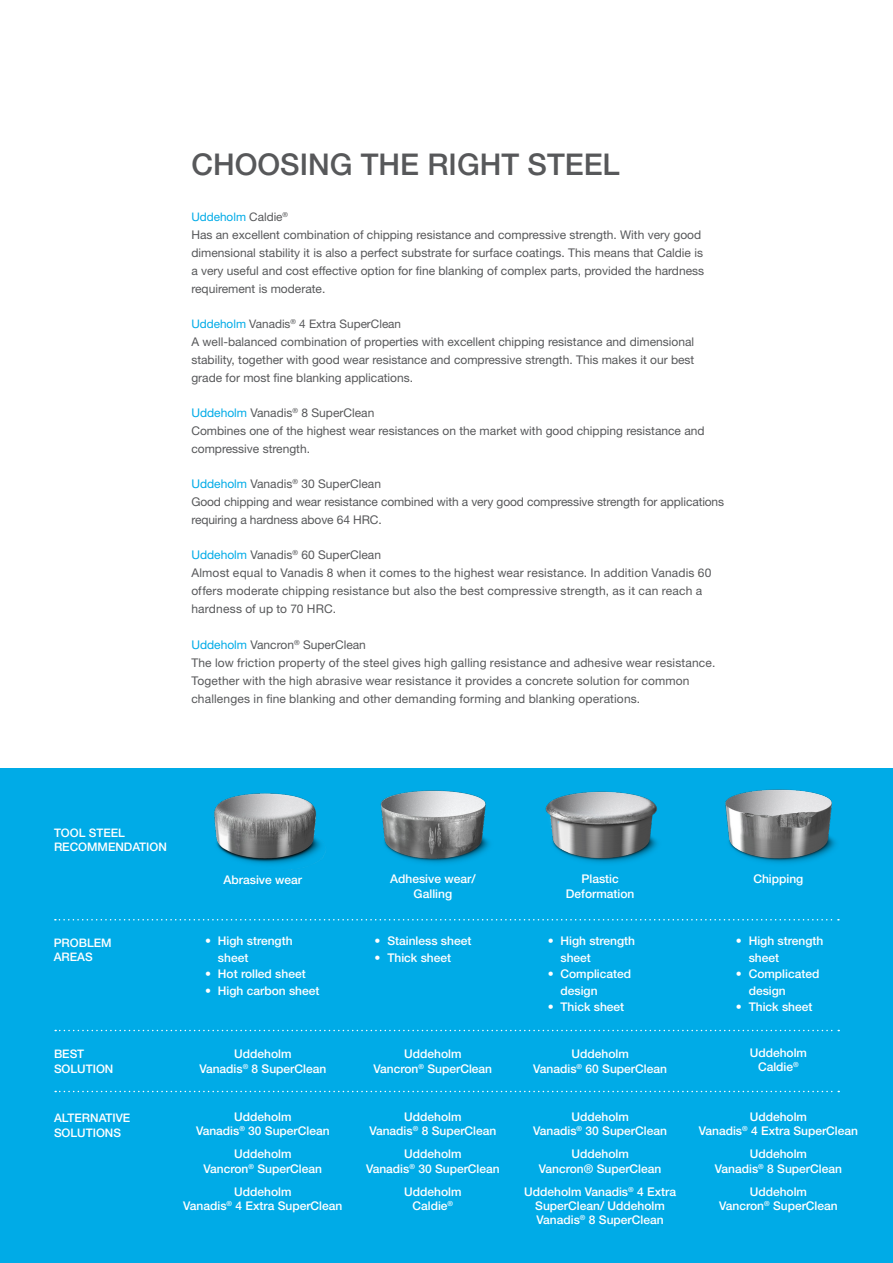
<style>
.page{position:relative;width:893px;height:1263px;background:#fff}
.page>*{position:absolute;margin:0;border:0;box-sizing:border-box;transform-origin:0 0}
.t1{font:500 30px "Helvetica Neue";color:#57585a}
.t2{font:12px/18px "Helvetica Neue";color:#57585a}
.t3{font:500 12px/14.4px "Helvetica Neue";color:#fff;text-align:center}
.t4{font:500 11.7px/14.4px "Helvetica Neue";color:#fff}
.t5{font:11.7px "Helvetica Neue";color:#57585a}
.t6{font:11.7px "Helvetica Neue";color:#00abe7}
.s1{color:#57585a}
.s2{color:#00abe7}
</style>
<div class="page">
<div style="left:0;top:768px;width:893px;height:495px;background:#00abe7"></div>
<img style="left:545px;top:791px;width:113px;height:72px">
<img style="left:380px;top:790px;width:110px;height:73px">
<img style="left:214px;top:793px;width:112px;height:71px">
<svg style="left:55px;top:1030px;width:784px;height:1px"></svg>
<svg style="left:55px;top:1091px;width:784px;height:1px"></svg>
<img style="left:725px;top:789px;width:111px;height:74px">
<svg style="left:55px;top:919px;width:784px;height:1px"></svg>
<h1 class="t1" style="left:191px;top:147px;width:430px">CHOOSING THE RIGHT STEEL</h1>
<p class="t6" style="left:191px;top:210px;width:98px">Uddeholm <span class="s1">Caldie</span><sup>®</sup></p>
<p class="t2" style="left:191px;top:226px;width:514px">Has an excellent combination of chipping resistance and compressive strength. With very good dimensional stability it is also a perfect substrate for surface coatings. This means that Caldie is a very useful and cost effective option for fine blanking of complex parts, provided the hardness requirement is moderate.</p>
<p class="t5" style="left:191px;top:317px;width:211px"><span class="s2">Uddeholm</span> Vanadis<sup>®</sup> 4 Extra SuperClean</p>
<p class="t2" style="left:191px;top:333px;width:504px;text-align:justify">A well-balanced combination of properties with excellent chipping resistance and dimensional stability, together with good wear resistance and compressive strength. This makes it our best grade for most fine blanking applications.</p>
<p class="t2" style="left:191px;top:404px;width:515px"><span class="s2">Uddeholm</span> Vanadis<sup>®</sup> 8 SuperClean<br>Combines one of the highest wear resistances on the market with good chipping resistance and compressive strength.</p>
<p class="t2" style="left:191px;top:475px;width:534px"><span class="s2">Uddeholm</span> Vanadis<sup>®</sup> 30 SuperClean<br>Good chipping and wear resistance combined with a very good compressive strength for applications requiring a hardness above 64 HRC.</p>
<p class="t2" style="left:191px;top:546px;width:522px"><span class="s2">Uddeholm</span> Vanadis<sup>®</sup> 60 SuperClean<br>Almost equal to Vanadis 8 when it comes to the highest wear resistance. In addition Vanadis 60 offers moderate chipping resistance but also the best compressive strength, as it can reach a hardness of up to 70 HRC.</p>
<p class="t2" style="left:191px;top:636px;width:526px"><span class="s2">Uddeholm</span> Vancron<sup>®</sup> SuperClean<br>The low friction property of the steel gives high galling resistance and adhesive wear resistance.<br>Together with the high abrasive wear resistance it provides a concrete solution for common challenges in fine blanking and other demanding forming and blanking operations.</p>
<p class="t4" style="left:54px;top:825px;width:114px">TOOL STEEL<br>RECOMMENDATION</p>
<p class="t3" style="left:224px;top:873px;width:80px">Abrasive wear</p>
<p class="t3" style="left:390px;top:872px;width:87px">Adhesive wear/<br>Galling</p>
<p class="t3" style="left:566px;top:872px;width:70px">Plastic<br>Deformation</p>
<p class="t3" style="left:753px;top:872px;width:52px">Chipping</p>
<p class="t4" style="left:54px;top:935px;width:59px">PROBLEM<br>AREAS</p>
<p class="t3" style="left:218px;top:933px;width:76px;line-height:16.5px;text-align:left;text-indent:-13px">• High strength sheet</p>
<p class="t3" style="left:205px;top:967px;width:102px">• Hot rolled sheet</p>
<p class="t3" style="left:205px;top:983px;width:116px">• High carbon sheet</p>
<p class="t3" style="left:375px;top:934px;width:98px">• Stainless sheet</p>
<p class="t3" style="left:375px;top:950px;width:78px">• Thick sheet</p>
<p class="t3" style="left:560px;top:933px;width:76px;line-height:16.5px;text-align:left;text-indent:-13px">• High strength sheet</p>
<p class="t3" style="left:560px;top:966px;width:72px;line-height:16.5px;text-align:left;text-indent:-13px">• Complicated design</p>
<p class="t3" style="left:548px;top:1000px;width:78px">• Thick sheet</p>
<p class="t3" style="left:749px;top:933px;width:76px;line-height:16.5px;text-align:left;text-indent:-13px">• High strength sheet</p>
<p class="t3" style="left:749px;top:966px;width:72px;line-height:16.5px;text-align:left;text-indent:-13px">• Complicated design</p>
<p class="t3" style="left:736px;top:1000px;width:78px">• Thick sheet</p>
<p class="t4" style="left:54px;top:1047px;width:61px">BEST<br>SOLUTION</p>
<p class="t3" style="left:199px;top:1046px;width:128px">Uddeholm<br>Vanadis<sup>®</sup> 8 SuperClean</p>
<p class="t3" style="left:750px;top:1045px;width:59px">Uddeholm<br>Caldie<sup>®</sup></p>
<p class="t3" style="left:374px;top:1046px;width:120px">Uddeholm<br>Vancron<sup>®</sup> SuperClean</p>
<p class="t3" style="left:533px;top:1046px;width:135px">Uddeholm<br>Vanadis<sup>®</sup> 60 SuperClean</p>
<p class="t4" style="left:54px;top:1111px;width:78px">ALTERNATIVE<br>SOLUTIONS</p>
<p class="t3" style="left:196px;top:1109px;width:135px">Uddeholm<br>Vanadis<sup>®</sup> 30 SuperClean</p>
<p class="t3" style="left:204px;top:1147px;width:120px">Uddeholm<br>Vancron<sup>®</sup> SuperClean</p>
<p class="t3" style="left:183px;top:1184px;width:161px">Uddeholm<br>Vanadis<sup>®</sup> 4 Extra SuperClean</p>
<p class="t3" style="left:369px;top:1109px;width:128px">Uddeholm<br>Vanadis<sup>®</sup> 8 SuperClean</p>
<p class="t3" style="left:366px;top:1147px;width:135px">Uddeholm<br>Vanadis<sup>®</sup> 30 SuperClean</p>
<p class="t3" style="left:404px;top:1184px;width:59px">Uddeholm<br>Caldie<sup>®</sup></p>
<p class="t3" style="left:533px;top:1109px;width:135px">Uddeholm<br>Vanadis<sup>®</sup> 30 SuperClean</p>
<p class="t3" style="left:539px;top:1147px;width:124px">Uddeholm<br>Vancron® SuperClean</p>
<p class="t3" style="left:524px;top:1184px;width:153px">Uddeholm Vanadis<sup>®</sup> 4 Extra<br>SuperClean/ Uddeholm<br>Vanadis<sup>®</sup> 8 SuperClean</p>
<p class="t3" style="left:699px;top:1109px;width:161px">Uddeholm<br>Vanadis<sup>®</sup> 4 Extra SuperClean</p>
<p class="t3" style="left:715px;top:1147px;width:128px">Uddeholm<br>Vanadis<sup>®</sup> 8 SuperClean</p>
<p class="t3" style="left:719px;top:1184px;width:120px">Uddeholm<br>Vancron<sup>®</sup> SuperClean</p>
</div>
